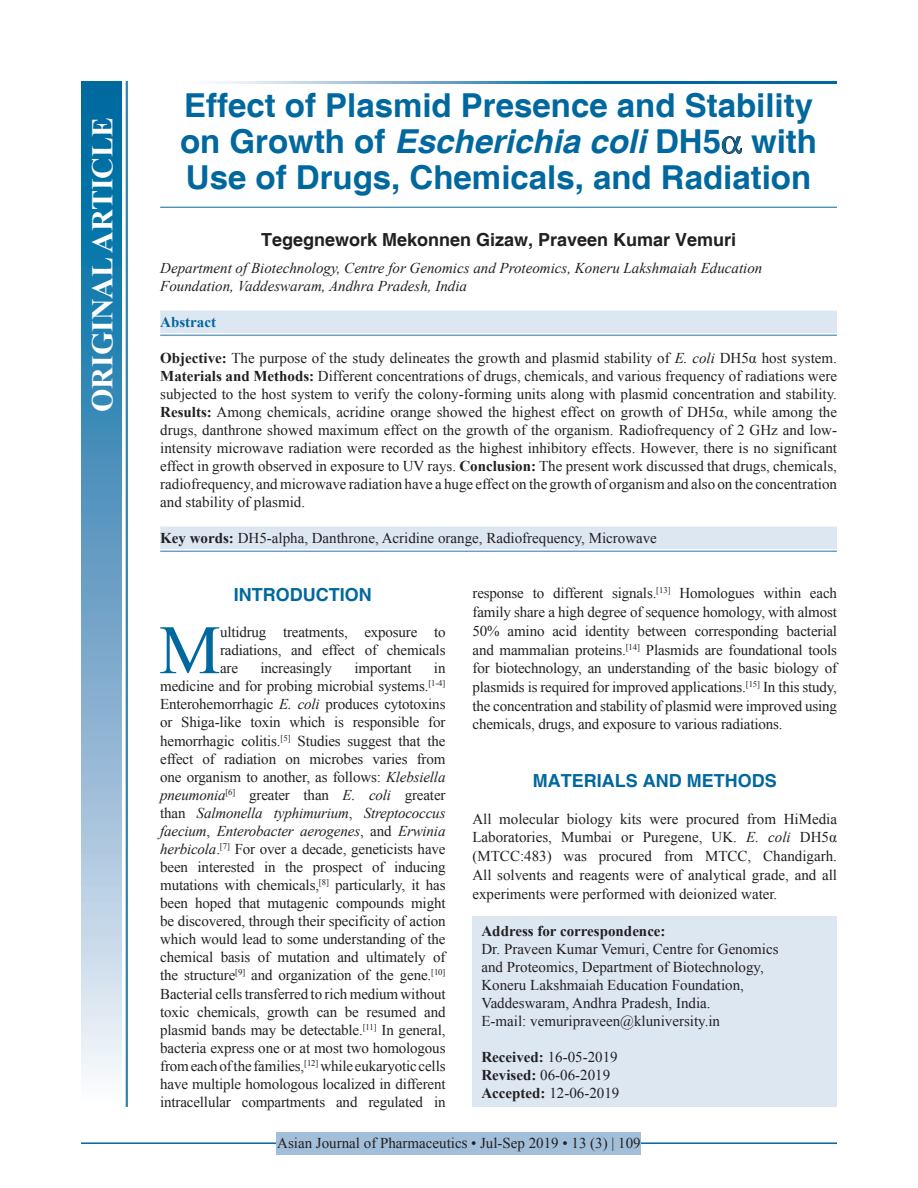
<style>
.page{position:relative;width:918px;height:1188px;background:#fff}
.page>*{position:absolute;margin:0;border:0;box-sizing:border-box;transform-origin:0 0}
.DROP_CAP_TX{font:69.3px "Times New Roman";color:#00689e}
.AT{font:700 33px/36px "Helvetica";color:#00689e;text-align:justify}
.AH{font:700 30px "Times New Roman";color:#fff}
.AU{font:700 18px "Helvetica";color:#231f20}
.t1{font:700 18px "Helvetica";color:#00689e}
.DROP_CAP_TX-2{font:15px/18px "Times New Roman";letter-spacing:-.01em;color:#231f20;text-align:justify}
.ABS_1{font:15px/18px "Times New Roman";color:#231f20;text-align:justify}
.TX{font:15px/18.8px "Times New Roman";color:#231f20;text-align:justify}
.ADD{font:15px/18px "Times New Roman";color:#231f20}
.AFF{font:italic 15px/18px "Times New Roman";color:#231f20}
.KWD_1_L{font:15px "Times New Roman";color:#231f20}
.HIS{font:15px/18px "Times New Roman";color:#231f20}
.RF{font:15px "Times New Roman";color:#231f20}
.ABS{font:700 15px "Times New Roman";color:#00689e}
.s1{font-style:italic}
.s2{font-weight:700}
</style>
<div class="page">
<hr style="left:81px;top:1142px;width:756px;height:2px;background:#00689e">
<div style="left:277px;top:1132px;width:364px;height:22px;background:#a2bfda"></div>
<hr style="left:160px;top:207px;width:677px;height:1px;background:#00689e">
<div style="left:160px;top:311px;width:677px;height:22px;background:#dde7f2"></div>
<hr style="left:160px;top:335px;width:677px;height:1px;background:#6d9fc6">
<div style="left:160px;top:527px;width:677px;height:22px;background:#dde7f2"></div>
<hr style="left:160px;top:551px;width:677px;height:1px;background:#6d9fc6">
<div style="left:472px;top:917px;width:365px;height:190px;background:#dde7f2"></div>
<svg style="left:215px;top:81px;width:622px;height:3px;background:#4d94bc"></svg>
<div style="left:81px;top:81px;width:41px;height:1026px;background:linear-gradient(to bottom,#005e9a,#f6f0f9)"></div>
<hr style="left:127px;top:81px;width:1px;height:1026px;background:#00689e">
<hr style="left:126px;top:81px;width:1px;height:1026px;background:#00689e">
<svg style="left:722px;top:136px;width:20px;height:18px"></svg>
<p class="AH" style="left:81px;top:412px;width:296px;rotate:-90deg">ORIGINAL ARTICLE</p>
<p class="AT" style="left:180px;top:89px;width:638px">Effect of Plasmid Presence and Stability on Growth of <span class="s1">Escherichia coli</span> DH5 with Use of Drugs, Chemicals, and Radiation</p>
<p class="AU" style="left:261px;top:229px;width:477px">Tegegnework Mekonnen Gizaw, Praveen Kumar Vemuri</p>
<p class="AFF" style="left:160px;top:259px;width:604px">Department of Biotechnology, Centre for Genomics and Proteomics, Koneru Lakshmaiah Education<br>Foundation, Vaddeswaram, Andhra Pradesh, India</p>
<p class="ABS" style="left:160px;top:311px;width:57px">Abstract</p>
<p class="ABS_1" style="left:160px;top:349px;width:678px"><span class="s2">Objective:</span> The purpose of the study delineates the growth and plasmid stability of <span class="s1">E. coli</span> DH5α host system.<br><span class="s2">Materials and Methods:</span> Different concentrations of drugs, chemicals, and various frequency of radiations were subjected to the host system to verify the colony-forming units along with plasmid concentration and stability.<br><span class="s2">Results:</span> Among chemicals, acridine orange showed the highest effect on growth of DH5α, while among the drugs, danthrone showed maximum effect on the growth of the organism. Radiofrequency of 2 GHz and low&shy;intensity microwave radiation were recorded as the highest inhibitory effects. However, there is no significant effect in growth observed in exposure to UV rays. <span class="s2">Conclusion:</span> The present work discussed that drugs, chemicals, radiofrequency, and microwave radiation have a huge effect on the growth of organism and also on the concentration and stability of plasmid.</p>
<p class="KWD_1_L" style="left:160px;top:527px;width:498px"><span class="s2">Key words:</span> DH5-alpha, Danthrone, Acridine orange, Radiofrequency, Microwave</p>
<h1 class="t1" style="left:234px;top:584px;width:139px">INTRODUCTION</h1>
<p class="DROP_CAP_TX" style="left:159px;top:601px;width:63px">M</p>
<p class="DROP_CAP_TX-2" style="left:220px;top:623px;width:227px">ultidrug treatments, exposure to radiations, and effect of chemicals are</p>
<p class="DROP_CAP_TX-2" style="left:160px;top:659px;width:287px;text-indent:274px">in medicine and for probing microbial systems.<sup>[1-4] </sup>Enterohemorrhagic <span class="s1">E. coli</span> produces cytotoxins or Shiga-like toxin which is responsible for hemorrhagic colitis.<sup>[5]</sup> Studies suggest that the effect of radiation on microbes varies from one organism to another, as follows: <span class="s1">Klebsiella pneumonia</span><sup>[6]</sup> greater than <span class="s1">E. coli</span> greater than <span class="s1">Salmonella typhimurium</span>, <span class="s1">Streptococcus faecium</span>, <span class="s1">Enterobacter aerogenes</span>, and <span class="s1">Erwinia herbicola</span>.<sup>[7]</sup> For over a decade, geneticists have been interested in the prospect of inducing mutations with chemicals,<sup>[8]</sup> particularly, it has been hoped that mutagenic compounds might be discovered, through their specificity of action which would lead to some understanding of the chemical basis of mutation and ultimately of the structure<sup>[9]</sup> and organization of the gene.<sup>[10] </sup>Bacterial cells transferred to rich medium without toxic chemicals, growth can be resumed and plasmid bands may be detectable.<sup>[11]</sup> In general, bacteria express one or at most two homologous from each of the families,<sup>[12]</sup> while eukaryotic cells have multiple homologous localized in different intracellular compartments and regulated in</p>
<p class="DROP_CAP_TX-2" style="left:260px;top:659px;width:73px">increasingly</p>
<p class="DROP_CAP_TX-2" style="left:354px;top:659px;width:59px">important</p>
<p class="DROP_CAP_TX-2" style="left:472px;top:584px;width:366px;line-height:18.8px">response to different signals.<sup>[13]</sup> Homologues within each family share a high degree of sequence homology, with almost 50% amino acid identity between corresponding bacterial and mammalian proteins.<sup>[14]</sup> Plasmids are foundational tools for biotechnology, an understanding of the basic biology of plasmids is required for improved applications.<sup>[15]</sup> In this study, the concentration and stability of plasmid were improved using chemicals, drugs, and exposure to various radiations.</p>
<h1 class="t1" style="left:533px;top:770px;width:245px">MATERIALS AND METHODS</h1>
<p class="TX" style="left:472px;top:809px;width:366px">All molecular biology kits were procured from HiMedia Laboratories, Mumbai or Puregene, UK. <span class="s1">E. coli</span> DH5α (MTCC:483) was procured from MTCC, Chandigarh.<br>All solvents and reagents were of analytical grade, and all experiments were performed with deionized water.</p>
<p class="ADD" style="left:482px;top:922px;width:299px"><span class="s2">Address for correspondence:<br></span>Dr. Praveen Kumar Vemuri, Centre for Genomics and Proteomics, Department of Biotechnology, Koneru Lakshmaiah Education Foundation, Vaddeswaram, Andhra Pradesh, India.<br>E-mail: vemuripraveen@kluniversity.in</p>
<p class="HIS" style="left:482px;top:1048px;width:139px"><span class="s2">Received:</span> 16-05-2019<br><span class="s2">Revised:</span> 06-06-2019<br><span class="s2">Accepted:</span> 12-06-2019</p>
<p class="RF" style="left:277px;top:1133px;width:365px">Asian Journal of Pharmaceutics • Jul-Sep 2019 • 13 (3) | 109</p>
</div>
